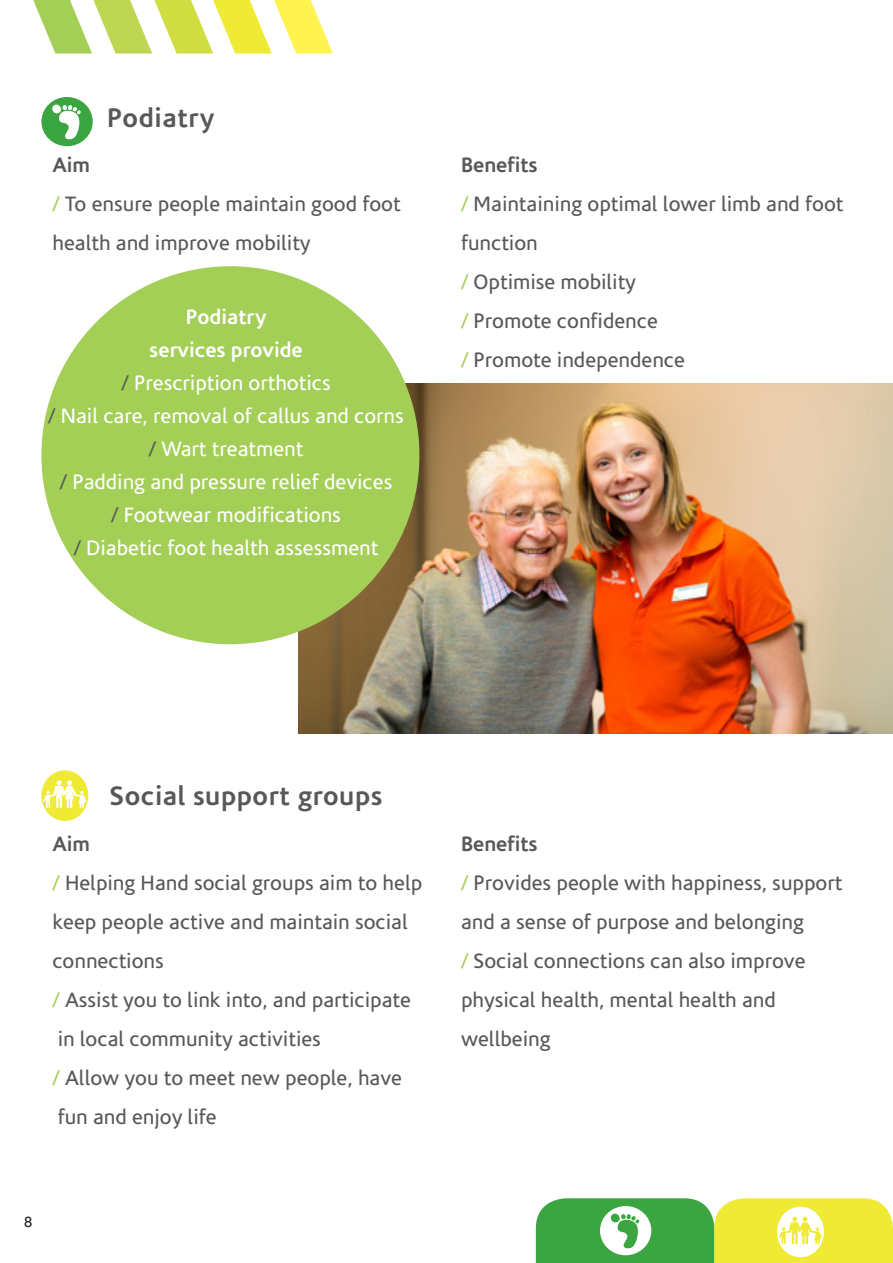
<style>
.page{position:relative;width:893px;height:1263px;background:#fff}
.page>*{position:absolute;margin:0;border:0;box-sizing:border-box;transform-origin:0 0}
.t1{font:700 27px "Corisande";letter-spacing:.02em;color:#57585a}
.t2{font:21px/39px "Corisande";color:#57585a}
.t3{font:21px/33px "Corisande";color:#fff;text-align:center}
.t4{font:15px "Corisande";color:#231f20}
.s1{font-weight:700}
.s2{color:#a3cf57}
.s3{color:#57585a}
</style>
<div class="page">
<img style="left:299px;top:383px;width:594px;height:350px">
<svg style="left:33px;top:0;width:300px;height:54px"></svg>
<div style="left:41px;top:266px;width:378px;height:378px;background:#a3cf57;border-radius:50%"></div>
<div style="left:41px;top:97px;width:52px;height:49px;background:#3ba542;border-radius:50%"></div>
<svg style="left:52px;top:105px;width:29px;height:34px"></svg>
<div style="left:41px;top:770px;width:47px;height:51px;background:#efea33;border-radius:50%"></div>
<svg style="left:43px;top:780px;width:43px;height:28px"></svg>
<hr style="left:892px;top:82px;width:1px;height:332px;background:#a3cf57">
<svg style="left:536px;top:1198px;width:357px;height:65px;background:#a6d059"></svg>
<p class="t1" style="left:107px;top:102px;width:109px">Podiatry</p>
<p class="t2" style="left:52px;top:146px;width:350px"><span class="s1">Aim<br></span><span class="s2">/</span> To ensure people maintain good foot health and improve mobility</p>
<p class="t2" style="left:461px;top:146px;width:384px"><span class="s1">Benefits<br></span><span class="s2">/</span> Maintaining optimal lower limb and foot function<br><span class="s2">/</span> Optimise mobility<br><span class="s2">/</span> Promote confidence<br><span class="s2">/</span> Promote independence</p>
<p class="t3" style="left:48px;top:301px;width:357px"><span class="s1">Podiatry<br>services provide<br></span><span class="s3">/</span> Prescription orthotics<br><span class="s3">/</span> Nail care, removal of callus and corns <span class="s3">/</span> Wart treatment<br><span class="s3">/</span> Padding and pressure relief devices<br><span class="s3">/</span> Footwear modifications<br><span class="s3">/</span> Diabetic foot health assessment</p>
<p class="t1" style="left:110px;top:780px;width:274px">Social support groups</p>
<p class="t2" style="left:52px;top:824px;width:371px"><span class="s1">Aim<br></span><span class="s2">/</span> Helping Hand social groups aim to help keep people active and maintain social connections<br><span class="s2">/</span> Assist you to link into, and participate in local community activities<br><span class="s2">/</span> Allow you to meet new people, have fun and enjoy life</p>
<p class="t2" style="left:461px;top:824px;width:383px"><span class="s1">Benefits<br></span><span class="s2">/</span> Provides people with happiness, support and a sense of purpose and belonging<br><span class="s2">/</span> Social connections can also improve physical health, mental health and wellbeing</p>
<p class="t4" style="left:24px;top:1214px;width:10px">8</p>
</div>
